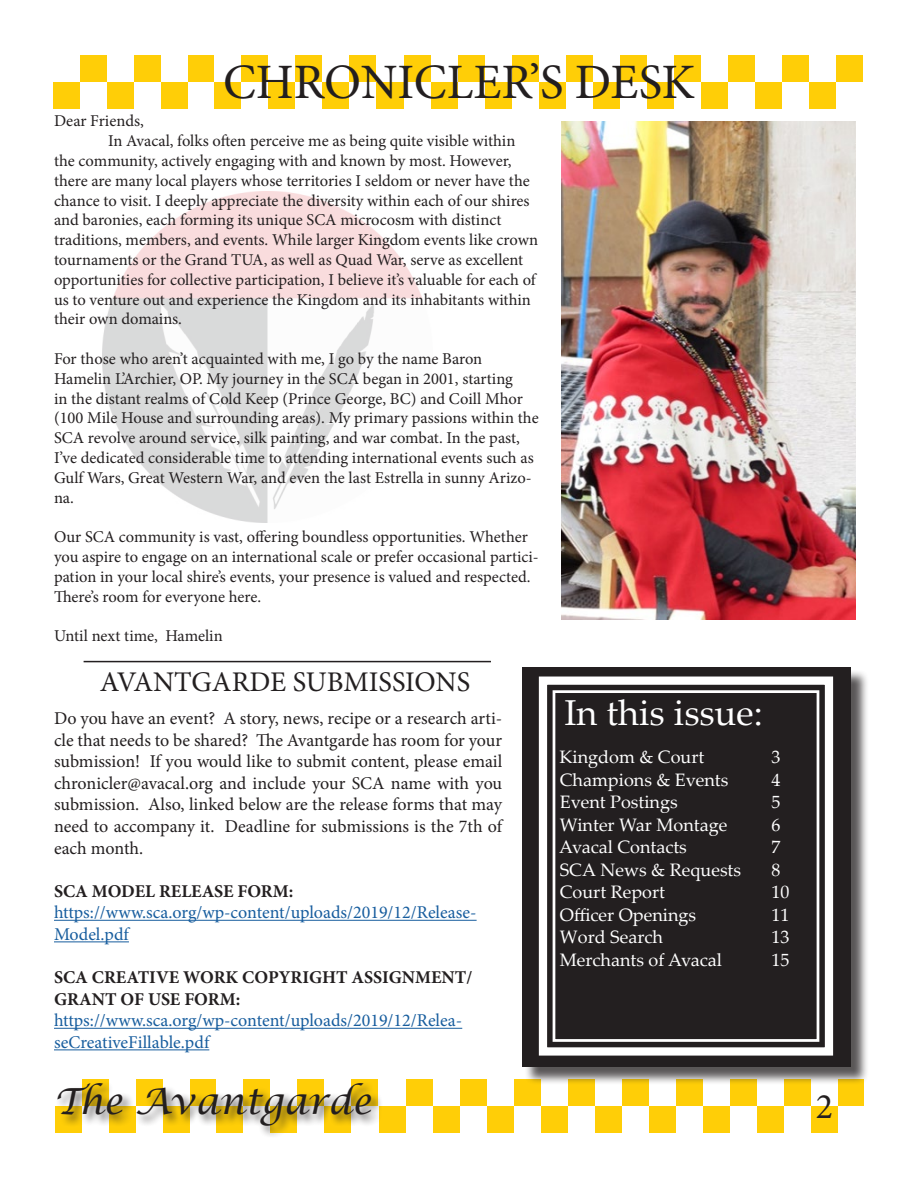
<style>
.page{position:relative;width:918px;height:1188px;background:#fff}
.page>*{position:absolute;margin:0;border:0;box-sizing:border-box;transform-origin:0 0}
.t1{font:49.5px "Minion Pro";color:#231f20}
.t2{font:italic 36px "Lucida Calligraphy";color:#231f20}
.t3{font:36px "Palatino Linotype";color:#fff}
.t4{font:36px "Minion Pro";color:#231f20}
.t5{font:28.5px "Minion Pro";color:#231f20}
.t6{font:18px/21.6px "Minion Pro";letter-spacing:-.005em;color:#231f20;text-align:justify}
.t7{font:18px "Palatino Linotype";color:#fff}
.t8{font:18px/21.6px "Minion Pro";color:#175d9e}
.t9{font:700 18px "Minion Pro";color:#231f20}
.t10{font:16.5px/19.8px "Minion Pro";color:#231f20}
</style>
<div class="page">
<img style="left:103px;top:192px;width:319px;height:330px">
<div style="left:53px;top:82px;width:27px;height:27px;background:#ffce07"></div>
<div style="left:80px;top:55px;width:27px;height:27px;background:#ffce07"></div>
<div style="left:107px;top:82px;width:27px;height:27px;background:#ffce07"></div>
<div style="left:134px;top:55px;width:27px;height:27px;background:#ffce07"></div>
<div style="left:161px;top:82px;width:27px;height:27px;background:#ffce07"></div>
<div style="left:188px;top:55px;width:27px;height:27px;background:#ffce07"></div>
<div style="left:214px;top:55px;width:28px;height:27px;background:#fff"></div>
<div style="left:214px;top:82px;width:28px;height:27px;background:#ffce07"></div>
<div style="left:242px;top:55px;width:26px;height:27px;background:#ffce07"></div>
<div style="left:268px;top:82px;width:28px;height:27px;background:#ffce07"></div>
<div style="left:296px;top:55px;width:26px;height:27px;background:#ffce07"></div>
<div style="left:322px;top:82px;width:28px;height:27px;background:#ffce07"></div>
<div style="left:350px;top:55px;width:26px;height:27px;background:#ffce07"></div>
<div style="left:377px;top:82px;width:27px;height:27px;background:#ffce07"></div>
<div style="left:404px;top:55px;width:27px;height:27px;background:#ffce07"></div>
<div style="left:431px;top:82px;width:27px;height:27px;background:#ffce07"></div>
<div style="left:458px;top:55px;width:27px;height:27px;background:#ffce07"></div>
<div style="left:485px;top:82px;width:27px;height:27px;background:#ffce07"></div>
<div style="left:512px;top:55px;width:27px;height:27px;background:#ffce07"></div>
<div style="left:539px;top:82px;width:27px;height:27px;background:#ffce07"></div>
<div style="left:566px;top:55px;width:27px;height:27px;background:#ffce07"></div>
<div style="left:593px;top:82px;width:27px;height:27px;background:#ffce07"></div>
<div style="left:620px;top:55px;width:27px;height:27px;background:#ffce07"></div>
<div style="left:647px;top:82px;width:27px;height:27px;background:#ffce07"></div>
<div style="left:674px;top:55px;width:27px;height:27px;background:#ffce07"></div>
<div style="left:701px;top:82px;width:27px;height:27px;background:#ffce07"></div>
<div style="left:728px;top:55px;width:27px;height:27px;background:#ffce07"></div>
<div style="left:755px;top:82px;width:27px;height:27px;background:#ffce07"></div>
<div style="left:782px;top:55px;width:27px;height:27px;background:#ffce07"></div>
<div style="left:809px;top:82px;width:27px;height:27px;background:#ffce07"></div>
<div style="left:836px;top:55px;width:27px;height:27px;background:#ffce07"></div>
<div style="left:82px;top:1079px;width:27px;height:27px;background:#ffce07"></div>
<div style="left:136px;top:1079px;width:27px;height:27px;background:#ffce07"></div>
<div style="left:190px;top:1079px;width:27px;height:27px;background:#ffce07"></div>
<div style="left:216px;top:1079px;width:27px;height:27px;background:#fff"></div>
<div style="left:243px;top:1079px;width:27px;height:27px;background:#ffce07"></div>
<div style="left:297px;top:1079px;width:27px;height:27px;background:#ffce07"></div>
<div style="left:351px;top:1079px;width:27px;height:27px;background:#ffce07"></div>
<div style="left:379px;top:1106px;width:27px;height:27px;background:#ffce07"></div>
<div style="left:406px;top:1079px;width:27px;height:27px;background:#ffce07"></div>
<div style="left:433px;top:1106px;width:27px;height:27px;background:#ffce07"></div>
<div style="left:460px;top:1079px;width:27px;height:27px;background:#ffce07"></div>
<div style="left:487px;top:1106px;width:27px;height:27px;background:#ffce07"></div>
<div style="left:514px;top:1079px;width:27px;height:27px;background:#ffce07"></div>
<div style="left:541px;top:1106px;width:27px;height:27px;background:#ffce07"></div>
<div style="left:568px;top:1079px;width:27px;height:27px;background:#ffce07"></div>
<div style="left:595px;top:1106px;width:27px;height:27px;background:#ffce07"></div>
<div style="left:622px;top:1079px;width:27px;height:27px;background:#ffce07"></div>
<div style="left:649px;top:1106px;width:27px;height:27px;background:#ffce07"></div>
<div style="left:676px;top:1079px;width:27px;height:27px;background:#ffce07"></div>
<div style="left:703px;top:1106px;width:27px;height:27px;background:#ffce07"></div>
<div style="left:730px;top:1079px;width:27px;height:27px;background:#ffce07"></div>
<div style="left:757px;top:1106px;width:27px;height:27px;background:#ffce07"></div>
<div style="left:784px;top:1079px;width:27px;height:27px;background:#ffce07"></div>
<div style="left:811px;top:1106px;width:27px;height:27px;background:#ffce07"></div>
<div style="left:838px;top:1079px;width:26px;height:27px;background:#ffce07"></div>
<div style="left:55px;top:1081px;width:328px;height:58px;background:#231f20;opacity:.75"></div>
<div style="left:524px;top:670px;width:346px;height:415px;background:#231f20;opacity:.75"></div>
<div style="left:522px;top:667px;width:329px;height:400px;background:#231f20"></div>
<svg style="left:538px;top:676px;width:296px;height:380px"></svg>
<div style="left:553px;top:690px;width:266px;height:352px;border:3px solid #fff"></div>
<hr style="left:84px;top:661px;width:407px;height:1px;background:#231f20">
<hr style="left:54px;top:920px;width:423px;height:1px;background:#175d9e">
<hr style="left:54px;top:941px;width:75px;height:1px;background:#175d9e">
<hr style="left:54px;top:1028px;width:408px;height:1px;background:#175d9e">
<hr style="left:54px;top:1049px;width:155px;height:1px;background:#175d9e">
<img style="left:561px;top:122px;width:295px;height:498px">
<p class="t1" style="left:223px;top:49px;width:468px">CHRONICLER’S DESK</p>
<p class="t10" style="left:54px;top:111px;width:91px">Dear Friends,</p>
<p class="t10" style="left:54px;top:131px;width:486px;text-indent:54px">In Avacal, folks often perceive me as being quite visible within the community, actively engaging with and known by most. However, there are many local players whose territories I seldom or never have the chance to visit. I deeply appreciate the diversity within each of our shires and baronies, each forming its unique SCA microcosm with distinct traditions, members, and events. While larger Kingdom events like crown tournaments or the Grand TUA, as well as Quad War, serve as excellent opportunities for collective participation, I believe it’s valuable for each of us to venture out and experience the Kingdom and its inhabitants within their own domains.</p>
<p class="t10" style="left:54px;top:349px;width:486px">For those who aren’t acquainted with me, I go by the name Baron Hamelin L’Archier, OP. My journey in the SCA began in 2001, starting<br>in the distant realms of Cold Keep (Prince George, BC) and Coill Mhor (100 Mile House and surrounding areas). My primary passions within the SCA revolve around service, silk painting, and war combat. In the past, I’ve dedicated considerable time to attending international events such as Gulf Wars, Great Western War, and even the last Estrella in sunny Arizo&shy;na.</p>
<p class="t10" style="left:54px;top:527px;width:486px">Our SCA community is vast, offering boundless opportunities. Whether you aspire to engage on an international scale or prefer occasional partici&shy;pation in your local shire’s events, your presence is valued and respected.<br>There’s room for everyone here.</p>
<p class="t10" style="left:54px;top:626px;width:170px">Until next time, Hamelin</p>
<p class="t5" style="left:100px;top:663px;width:372px">AVANTGARDE SUBMISSIONS</p>
<p class="t6" style="left:54px;top:708px;width:451px">Do you have an event? A story, news, recipe or a research arti&shy;cle that needs to be shared? The Avantgarde has room for your submission! If you would like to submit content, please email chronicler@avacal.org and include your SCA name with you submission. Also, linked below are the release forms that may need to accompany it. Deadline for submissions is the 7th of each month.</p>
<p class="t9" style="left:54px;top:878px;width:241px">SCA MODEL RELEASE FORM:</p>
<p class="t8" style="left:54px;top:902px;width:424px">https://www.sca.org/wp-content/uploads/2019/12/Release-<br>Model.pdf</p>
<p class="t9" style="left:54px;top:965px;width:420px">SCA CREATIVE WORK COPYRIGHT ASSIGNMENT/</p>
<p class="t9" style="left:54px;top:986px;width:188px">GRANT OF USE FORM:</p>
<p class="t8" style="left:54px;top:1010px;width:410px">https://www.sca.org/wp-content/uploads/2019/12/Relea&shy;seCreativeFillable.pdf</p>
<p class="t3" style="left:564px;top:688px;width:200px">In this issue:</p>
<p class="t7" style="left:559px;top:745px;width:146px">Kingdom &amp; Court</p>
<p class="t7" style="left:771px;top:745px;width:10px">3</p>
<p class="t7" style="left:560px;top:767px;width:170px">Champions &amp; Events</p>
<p class="t7" style="left:771px;top:767px;width:10px">4</p>
<p class="t7" style="left:560px;top:790px;width:119px">Event Postings</p>
<p class="t7" style="left:771px;top:790px;width:10px">5</p>
<p class="t7" style="left:560px;top:812px;width:169px">Winter War Montage</p>
<p class="t7" style="left:771px;top:812px;width:10px">6</p>
<p class="t7" style="left:559px;top:835px;width:129px">Avacal Contacts</p>
<p class="t7" style="left:771px;top:835px;width:10px">7</p>
<p class="t7" style="left:560px;top:857px;width:183px">SCA News &amp; Requests</p>
<p class="t7" style="left:771px;top:857px;width:10px">8</p>
<p class="t7" style="left:560px;top:880px;width:107px">Court Report</p>
<p class="t7" style="left:771px;top:880px;width:19px">10</p>
<p class="t7" style="left:560px;top:902px;width:138px">Officer Openings</p>
<p class="t7" style="left:771px;top:902px;width:19px">11</p>
<p class="t7" style="left:560px;top:925px;width:105px">Word Search</p>
<p class="t7" style="left:771px;top:925px;width:19px">13</p>
<p class="t7" style="left:560px;top:947px;width:164px">Merchants of Avacal</p>
<p class="t7" style="left:771px;top:947px;width:19px">15</p>
<p class="t2" style="left:54px;top:1080px;width:319px">The Avantgarde</p>
<p class="t4" style="left:816px;top:1083px;width:19px">2</p>
</div>
